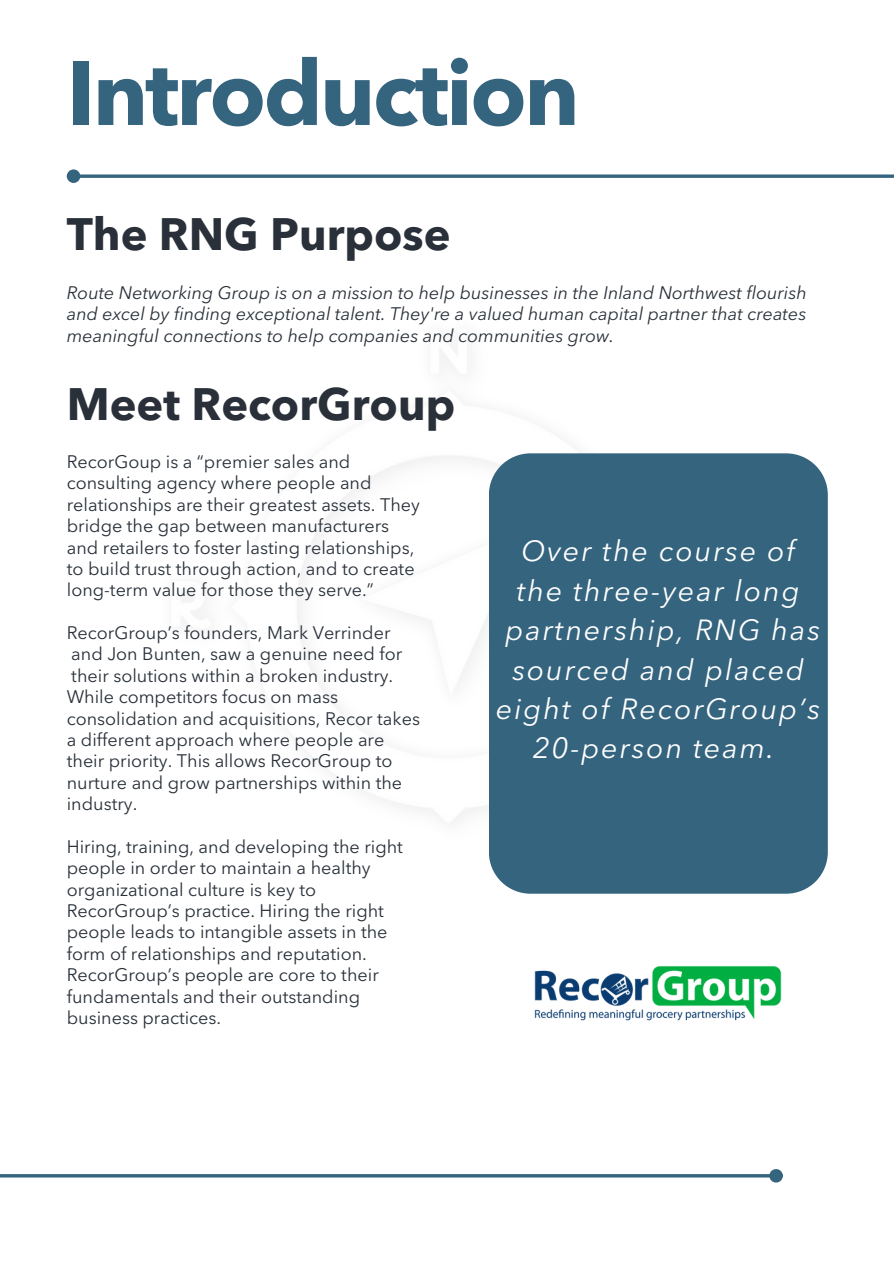
<style>
.page{position:relative;width:894px;height:1264px;background:#fff}
.page>*{position:absolute;margin:0;border:0;box-sizing:border-box;transform-origin:0 0}
.t1{font:700 90px "Avenir Next LT Pro";letter-spacing:-.03em;color:#35647f}
.t2{font:700 45px "Avenir Next LT Pro";color:#293039}
.t3{font:italic 28.95px/39.3px "Avenir Next LT Pro";letter-spacing:.065em;color:#fff;text-align:center}
.t4{font:18px/21.3px "Avenir Next LT Pro";color:#293039}
.t5{font:italic 18px/21.3px "Avenir Next LT Pro";color:#293039;text-align:justify}
</style>
<div class="page">
<div style="left:488px;top:453px;width:339px;height:440px;background:#35647f"></div>
<svg style="left:80px;top:174px;width:813px;height:4px"></svg>
<div style="left:68px;top:171px;width:11px;height:10px;background:#35647f;border-radius:50%"></div>
<div style="left:67px;top:169px;width:13px;height:14px;border:3px solid #35647f;border-radius:50%"></div>
<img style="left:534px;top:966px;width:248px;height:55px">
<hr style="left:0;top:1174px;width:770px;height:3px;background:#35647f">
<div style="left:770px;top:1170px;width:11px;height:10px;background:#35647f;border-radius:50%"></div>
<div style="left:769px;top:1168px;width:13px;height:14px;border:3px solid #35647f;border-radius:50%"></div>
<h3 class="t1" style="left:67px;top:57px;width:514px">Introduction</h3>
<p class="t2" style="left:67px;top:216px;width:385px">The RNG Purpose</p>
<p class="t5" style="left:67px;top:284px;width:741px">Route Networking Group is on a mission to help businesses in the Inland Northwest flourish and excel by finding exceptional talent. They're a valued human capital partner that creates meaningful connections to help companies and communities grow.</p>
<p class="t2" style="left:67px;top:385px;width:390px">Meet RecorGroup</p>
<h2 class="t4" style="left:67px;top:452px;width:354px">RecorGoup is a “premier sales and consulting agency where people and relationships are their greatest assets. They bridge the gap between manufacturers and retailers to foster lasting relationships, to build trust through action, and to create long-term value for those they serve.”</h2>
<p class="t4" style="left:67px;top:623px;width:325px">RecorGroup’s founders, Mark Verrinder</p>
<p class="t4" style="left:71px;top:645px;width:332px">and Jon Bunten, saw a genuine need for</p>
<p class="t4" style="left:71px;top:666px;width:323px">their solutions within a broken industry.</p>
<p class="t4" style="left:67px;top:688px;width:273px">While competitors focus on mass</p>
<p class="t4" style="left:67px;top:709px;width:354px">consolidation and acquisitions, Recor takes a different approach where people are their priority. This allows RecorGroup to nurture and grow partnerships within the industry.</p>
<p class="t4" style="left:67px;top:837px;width:337px">Hiring, training, and developing the right people in order to maintain a healthy</p>
<p class="t4" style="left:67px;top:880px;width:322px">organizational culture is key to RecorGroup’s practice. Hiring the right people leads to intangible assets in the form of relationships and reputation.<br>RecorGroup’s people are core to their fundamentals and their outstanding</p>
<p class="t4" style="left:67px;top:1008px;width:156px">business practices.</p>
<h1 class="t3" style="left:496px;top:534px;width:326px">Over the course of the three-year long partnership, RNG has sourced and placed eight of RecorGroup’s<br>20-person team.</h1>
</div>
